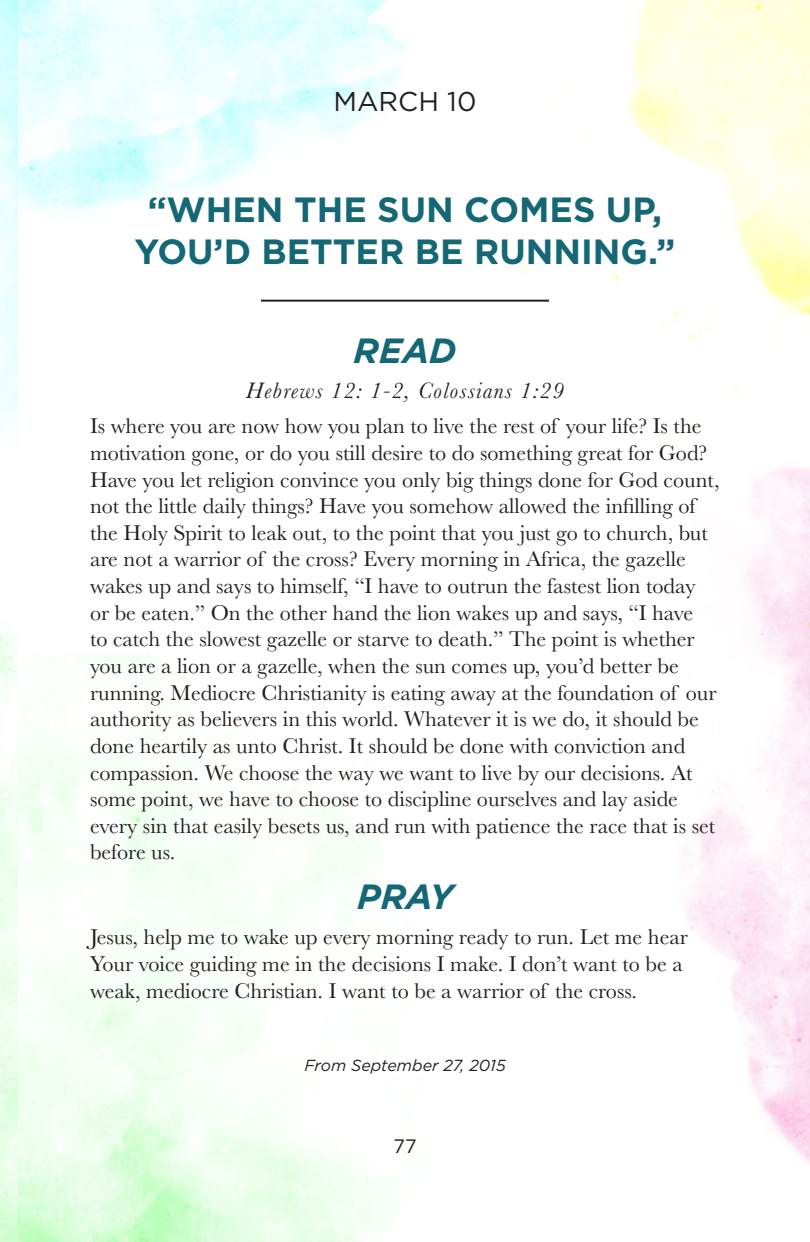
<style>
.page{position:relative;width:810px;height:1242px;background:#fff}
.page>*{position:absolute;margin:0;border:0;box-sizing:border-box;transform-origin:0 0}
.Devo_Quote{font:700 35px/42px "Gotham";color:#146775;text-align:center}
.Devo_READ_Subheader{font:italic 700 35px "Gotham";color:#146775}
.Devo_PRAY_Subheader{font:italic 700 35px "Gotham";color:#146775}
.Devo_Date_at_Top{font:27.2px "Gotham";color:#231f20}
.Devo_Scripture_Refs{font:italic 23.2px "Baskerville";letter-spacing:.05em;color:#231f20}
.Devo_Body_Copy{font:22.2px/26.6px "Baskerville";color:#231f20}
.t1{font:19.4px "Gotham";color:#231f20}
.Devo_Footnote_Date{font:italic 16px "Gotham";color:#231f20}
</style>
<div class="page">
<img style="left:0;top:0;width:810px;height:1242px">
<hr style="left:261px;top:300px;width:288px;height:2px;background:#231f20">
<p class="Devo_Date_at_Top" style="left:334px;top:84px;width:144px">MARCH 10</p>
<p class="Devo_Quote" style="left:134px;top:188px;width:543px">“WHEN THE SUN COMES UP,<br>YOU’D BETTER BE RUNNING.”</p>
<p class="Devo_READ_Subheader" style="left:354px;top:328px;width:104px">READ</p>
<p class="Devo_Scripture_Refs" style="left:246px;top:375px;width:320px">Hebrews 12: 1-2, Colossians 1:29</p>
<p class="Devo_Body_Copy" style="left:90px;top:413px;width:631px">Is where you are now how you plan to live the rest of your life? Is the motivation gone, or do you still desire to do something great for God?<br>Have you let religion convince you only big things done for God count, not the little daily things? Have you somehow allowed the infilling of the Holy Spirit to leak out, to the point that you just go to church, but are not a warrior of the cross? Every morning in Africa, the gazelle wakes up and says to himself, “I have to outrun the fastest lion today or be eaten.” On the other hand the lion wakes up and says, “I have<br>to catch the slowest gazelle or starve to death.” The point is whether you are a lion or a gazelle, when the sun comes up, you’d better be running. Mediocre Christianity is eating away at the foundation of our authority as believers in this world. Whatever it is we do, it should be done heartily as unto Christ. It should be done with conviction and compassion. We choose the way we want to live by our decisions. At some point, we have to choose to discipline ourselves and lay aside every sin that easily besets us, and run with patience the race that is set before us.</p>
<p class="Devo_PRAY_Subheader" style="left:357px;top:874px;width:97px">PRAY</p>
<p class="Devo_Body_Copy" style="left:90px;top:924px;width:599px">Jesus, help me to wake up every morning ready to run. Let me hear<br>Your voice guiding me in the decisions I make. I don’t want to be a weak, mediocre Christian. I want to be a warrior of the cross.</p>
<p class="Devo_Footnote_Date" style="left:304px;top:1055px;width:203px">From September 27, 2015</p>
<p class="t1" style="left:393px;top:1134px;width:25px">77</p>
</div>
